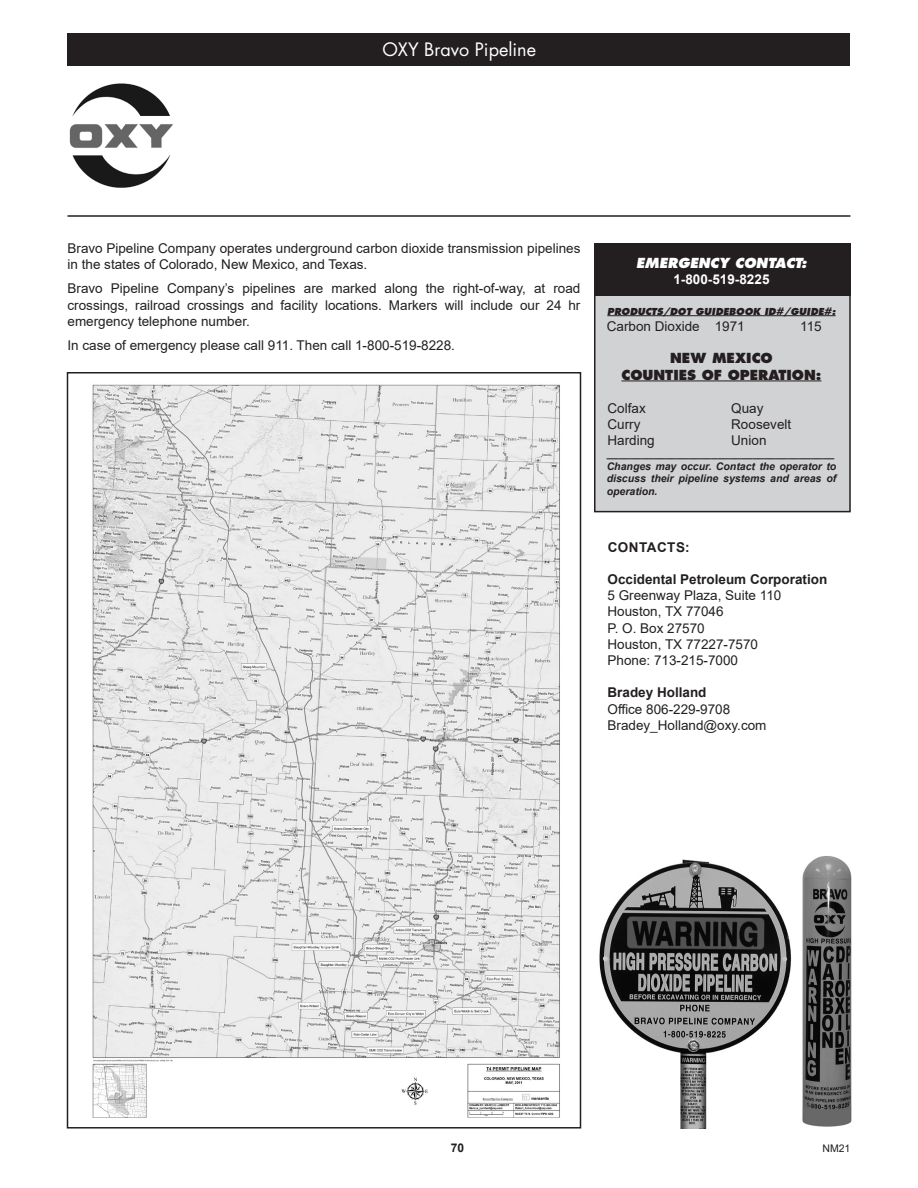
<style>
.page{position:relative;width:918px;height:1188px;background:#fff}
.page>*{position:absolute;margin:0;border:0;box-sizing:border-box;transform-origin:0 0}
.t1{font:18px "Futura";color:#fff}
.t2{font:13.5px/16.2px "Arial";color:#231f20}
.t3{font:700 13.5px "Arial";color:#231f20}
.t4{font:800 13.5px "Futura";color:#231f20}
.t5{font:italic 800 13.5px "Futura";color:#fff}
.t6{font:700 13.5px "Arial";color:#fff}
.t7{font:700 13.5px "Arial";letter-spacing:.035em;color:#231f20}
.t8{font:700 12px "Arial";color:#231f20}
.t9{font:italic 700 10.5px/12.6px "Arial";color:#231f20;text-align:justify}
.t10{font:10.5px "Arial";color:#231f20}
.t11{font:italic 800 9.3px "Futura";color:#231f20}
</style>
<div class="page">
<div style="left:595px;top:244px;width:255px;height:268px;background:#d1d2d4"></div>
<div style="left:594px;top:243px;width:257px;height:269px;border:2px solid #231f20"></div>
<hr style="left:68px;top:215px;width:782px;height:2px;background:#231f20">
<div style="left:68px;top:34px;width:782px;height:32px;background:#231f20"></div>
<div style="left:594px;top:244px;width:257px;height:52px;background:#231f20"></div>
<hr style="left:607px;top:315px;width:229px;height:1px;background:#231f20">
<hr style="left:621px;top:381px;width:201px;height:1px;background:#231f20">
<img style="left:802px;top:856px;width:50px;height:271px">
<img style="left:599px;top:859px;width:193px;height:269px">
<img style="left:69px;top:83px;width:104px;height:105px">
<img style="left:92px;top:384px;width:468px;height:734px">
<p class="t1" style="left:382px;top:38px;width:155px">OXY Bravo Pipeline</p>
<p class="t2" style="left:68px;top:240px;width:514px">Bravo Pipeline Company operates underground carbon dioxide transmission pipelines in the states of Colorado, New Mexico, and Texas.</p>
<p class="t2" style="left:68px;top:280px;width:514px;text-align:justify">Bravo Pipeline Company’s pipelines are marked along the right-of-way, at road crossings, railroad crossings and facility locations. Markers will include our 24 hr emergency telephone number.</p>
<p class="t2" style="left:68px;top:337px;width:389px">In case of emergency please call 911. Then call 1-800-519-8228.</p>
<p class="t5" style="left:636px;top:254px;width:172px">EMERGENCY CONTACT:</p>
<p class="t6" style="left:673px;top:270px;width:98px">1-800-519-8225</p>
<p class="t11" style="left:607px;top:305px;width:230px">PRODUCTS/DOT GUIDEBOOK ID#/GUIDE#:</p>
<p class="t2" style="left:607px;top:318px;width:140px">Carbon Dioxide 1971</p>
<p class="t2" style="left:800px;top:318px;width:23px">115</p>
<p class="t4" style="left:670px;top:350px;width:104px">NEW MEXICO</p>
<p class="t4" style="left:621px;top:366px;width:202px">COUNTIES OF OPERATION:</p>
<p class="t2" style="left:608px;top:400px;width:40px">Colfax</p>
<p class="t2" style="left:608px;top:416px;width:34px">Curry</p>
<p class="t2" style="left:608px;top:432px;width:49px">Harding</p>
<p class="t2" style="left:731px;top:400px;width:34px">Quay</p>
<p class="t2" style="left:731px;top:416px;width:62px">Roosevelt</p>
<p class="t2" style="left:731px;top:432px;width:37px">Union</p>
<p class="t9" style="left:607px;top:447px;width:229px">_______________________________________</p>
<p class="t9" style="left:607px;top:460px;width:231px">Changes may occur. Contact the operator to discuss their pipeline systems and areas of operation.</p>
<p class="t7" style="left:608px;top:537px;width:84px">CONTACTS:</p>
<p class="t3" style="left:608px;top:570px;width:221px">Occidental Petroleum Corporation</p>
<p class="t2" style="left:608px;top:587px;width:175px">5 Greenway Plaza, Suite 110</p>
<p class="t2" style="left:608px;top:603px;width:118px">Houston, TX 77046</p>
<p class="t2" style="left:608px;top:620px;width:99px">P. O. Box 27570</p>
<p class="t2" style="left:608px;top:636px;width:152px">Houston, TX 77227-7570</p>
<p class="t2" style="left:608px;top:652px;width:132px">Phone: 713-215-7000</p>
<p class="t3" style="left:608px;top:683px;width:101px">Bradey Holland</p>
<p class="t2" style="left:608px;top:701px;width:124px">Office 806-229-9708</p>
<p class="t2" style="left:608px;top:717px;width:161px">Bradey_Holland@oxy.com</p>
<p class="t8" style="left:451px;top:1139px;width:15px">70</p>
<p class="t10" style="left:822px;top:1141px;width:30px">NM21</p>
</div>
